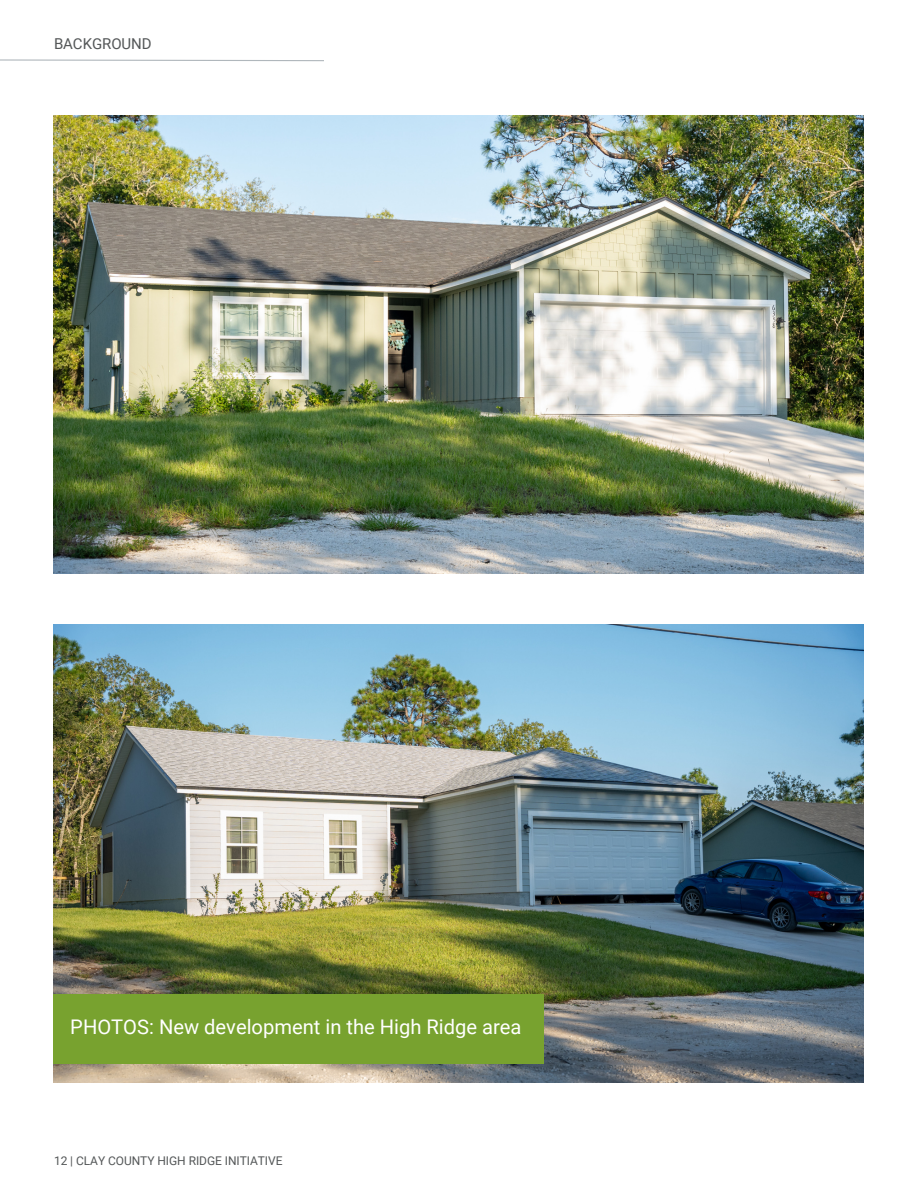
<style>
.page{position:relative;width:918px;height:1188px;background:#fff}
.page>*{position:absolute;margin:0;border:0;box-sizing:border-box;transform-origin:0 0}
.t1{font:20.1px "Roboto";color:#fff}
.t2{font:15px "Roboto";letter-spacing:-.005em;color:#545758}
.t3{font:12px "Roboto";letter-spacing:-.005em;color:#545758}
</style>
<div class="page">
<img style="left:54px;top:116px;width:810px;height:458px">
<img style="left:54px;top:625px;width:810px;height:458px">
<svg style="left:0;top:59px;width:324px;height:3px"></svg>
<div style="left:53px;top:994px;width:491px;height:69px;background:#78a22f"></div>
<p class="t2" style="left:54px;top:35px;width:99px">BACKGROUND</p>
<p class="t1" style="left:70px;top:1016px;width:453px">PHOTOS: New development in the High Ridge area</p>
<p class="t3" style="left:54px;top:1153px;width:230px">12 | CLAY COUNTY HIGH RIDGE INITIATIVE</p>
</div>
